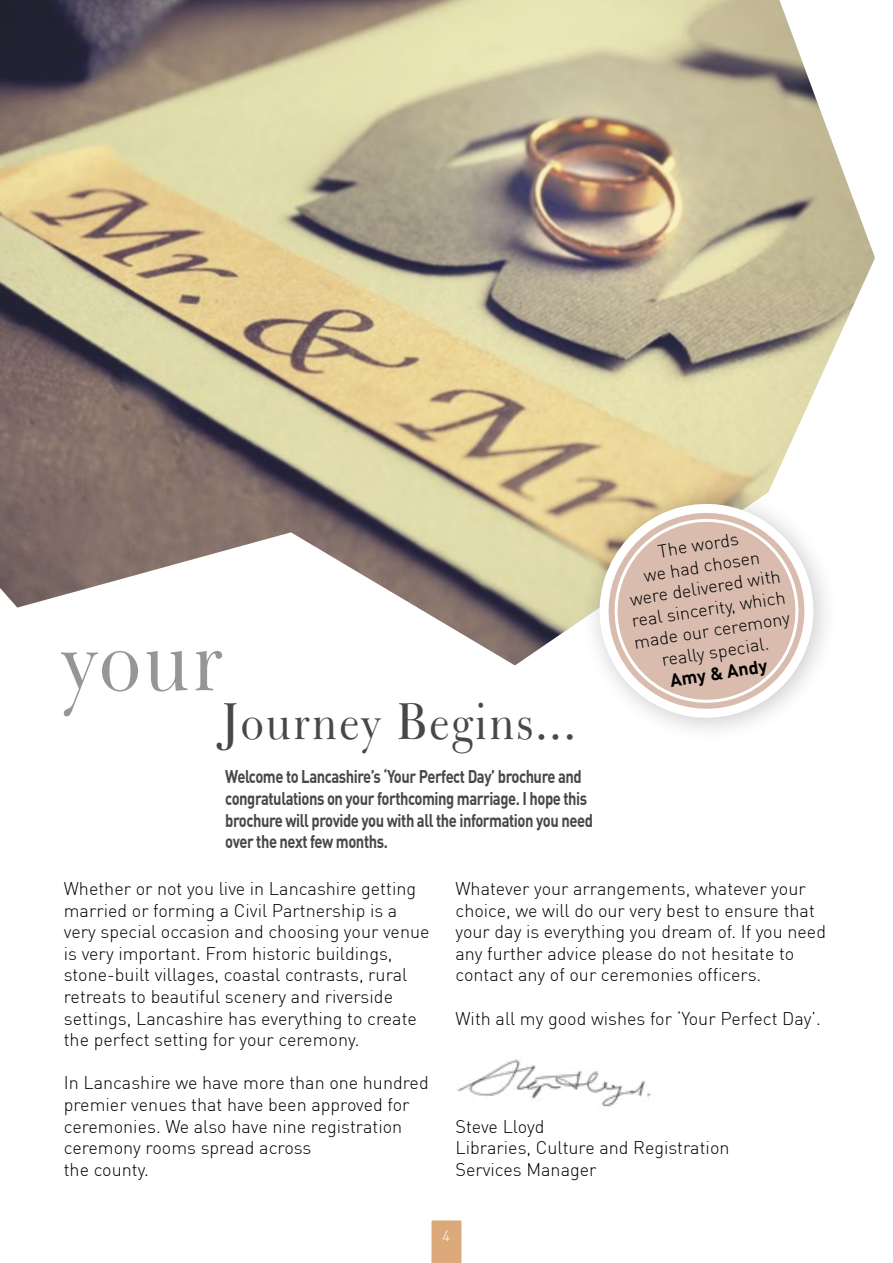
<style>
.page{position:relative;width:893px;height:1263px;background:#fff}
.page>*{position:absolute;margin:0;border:0;box-sizing:border-box;transform-origin:0 0}
.t1{font:90px "Bulmer BT";color:#969696}
.t2{font:49.5px "Bulmer BT";letter-spacing:.04em;color:#484848}
.t3{font:300 18px/21.6px "DIN Pro";color:#000}
.t4{font:700 18px/21.6px "DIN Pro";letter-spacing:-.03em;color:#484848;scale:.82 1}
.t5{font:700 18px "DIN Pro";color:#000}
.t6{font:300 15px "DIN Pro";color:#fff}
</style>
<div class="page">
<svg style="left:431px;top:1220px;width:31px;height:43px"></svg>
<img style="left:457px;top:1059px;width:194px;height:48px">
<img style="left:0;top:0;width:875px;height:665px">
<div style="left:580px;top:484px;width:259px;height:260px;background:#000;opacity:.22"></div>
<svg style="left:593px;top:497px;width:227px;height:227px"></svg>
<svg style="left:606px;top:511px;width:201px;height:200px"></svg>
<p class="t3" style="left:619px;top:546px;width:159px;text-align:center;rotate:-9deg">The words<br>we had chosen were delivered with real sincerity, which made our ceremony really special.</p>
<h1 class="t1" style="left:62px;top:603px;width:161px">your</h1>
<p class="t5" style="left:668px;top:669px;width:100px;rotate:-9deg">Amy &amp; Andy</p>
<h2 class="t2" style="left:222px;top:690px;width:355px">Journey Begins...</h2>
<p class="t4" style="left:225px;top:765px;width:450px">Welcome to Lancashire’s ‘Your Perfect Day’ brochure and congratulations on your forthcoming marriage. I hope this brochure will provide you with all the information you need over the next few months.</p>
<p class="t3" style="left:64px;top:877px;width:367px">Whether or not you live in Lancashire getting married or forming a Civil Partnership is a very special occasion and choosing your venue is very important. From historic buildings, stone-built villages, coastal contrasts, rural retreats to beautiful scenery and riverside settings, Lancashire has everything to create the perfect setting for your ceremony.</p>
<p class="t3" style="left:64px;top:1072px;width:366px">In Lancashire we have more than one hundred premier venues that have been approved for ceremonies. We also have nine registration ceremony rooms spread across<br>the county.</p>
<p class="t3" style="left:455px;top:877px;width:372px">Whatever your arrangements, whatever your choice, we will do our very best to ensure that your day is everything you dream of. If you need any further advice please do not hesitate to contact any of our ceremonies officers.</p>
<p class="t3" style="left:455px;top:1007px;width:367px">With all my good wishes for ‘Your Perfect Day’.</p>
<p class="t3" style="left:455px;top:1115px;width:276px">Steve Lloyd<br>Libraries, Culture and Registration<br>Services Manager</p>
<p class="t6" style="left:442px;top:1226px;width:9px">4</p>
</div>
